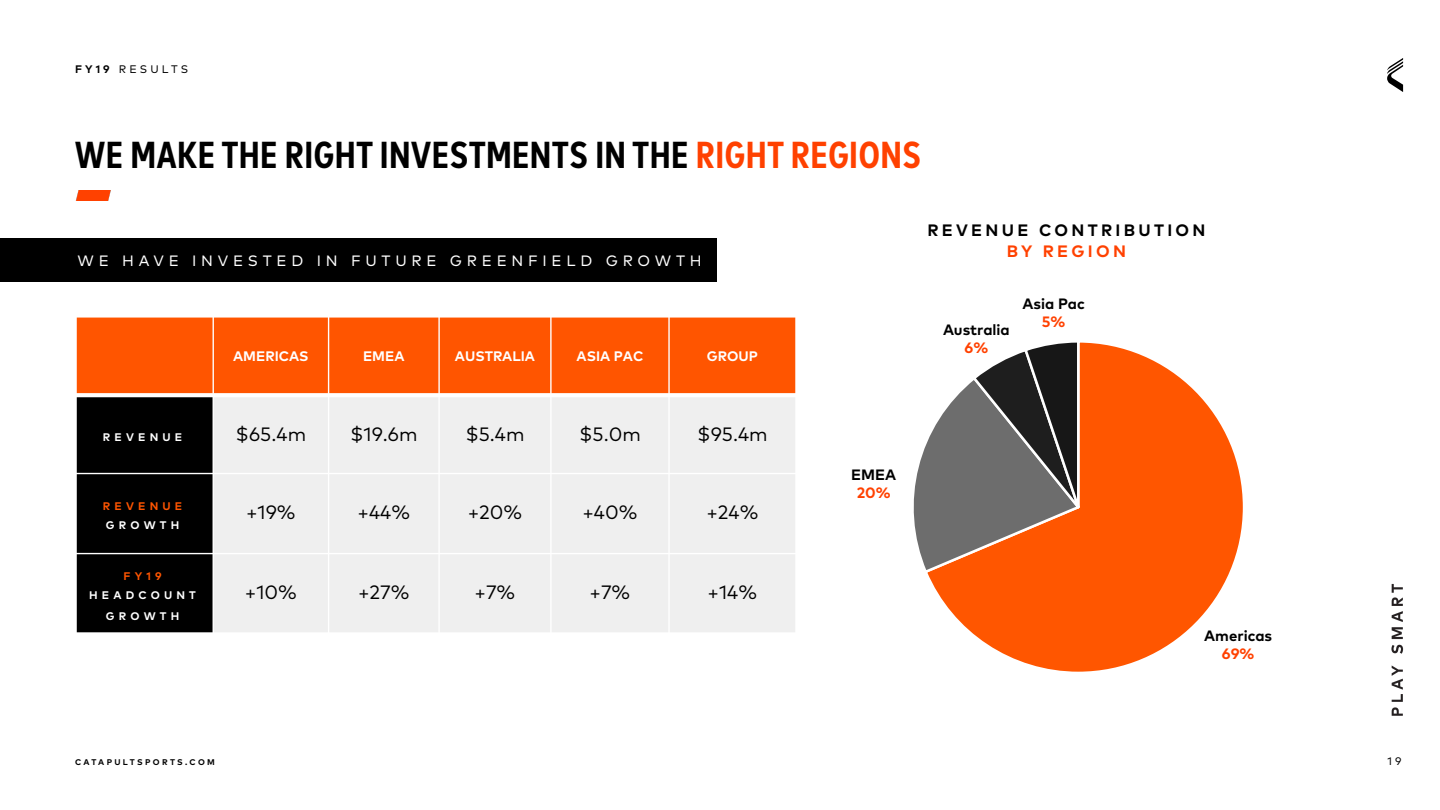
<style>
.page{position:relative;width:1440px;height:810px;background:#fff}
.page>*{position:absolute;margin:0;border:0;box-sizing:border-box;transform-origin:0 0}
.t1{font:700 condensed 37.5px "Mark Pro";letter-spacing:.025em;color:#000}
.t2{font:19.27px "Mark Pro";letter-spacing:.005em;color:#000}
.t3{font:700 16.5px "Mark Pro";letter-spacing:.2em;color:#000}
.t4{font:700 16.5px "Mark Pro";letter-spacing:.2em;color:#ff4100}
.t5{font:15px "Mark Pro";letter-spacing:.315em;color:#fff}
.t6{font:700 15px "Mark Pro";color:#000}
.t7{font:700 15px "Mark Pro";color:#ff4100}
.t8{font:700 13.8px "Mark Pro";color:#fff}
.t9{font:700 11.02px/20.7px "Mark Pro";letter-spacing:.38em;color:#fff;text-align:center}
.t10{font:700 11.02px "Mark Pro";letter-spacing:.38em;color:#f50}
.t11{font:10.95px "Mark Pro";letter-spacing:.285em;color:#000}
.t12{font:700 8.25px "Mark Pro";letter-spacing:.285em;color:#000}
.s1{font-weight:700}
.s2{color:#ff4100}
</style>
<div class="page">
<svg style="left:1387px;top:58px;width:16px;height:34px"></svg>
<img style="left:1391px;top:584px;width:12px;height:132px">
<img style="left:76px;top:190px;width:35px;height:10px">
<svg style="left:928px;top:342px;width:315px;height:330px"></svg>
<svg style="left:913px;top:342px;width:172px;height:233px"></svg>
<div style="left:0;top:239px;width:717px;height:43px;background:#000"></div>
<div style="left:76px;top:317px;width:137px;height:78px;background:#f50"></div>
<div style="left:213px;top:317px;width:116px;height:78px;background:#f50"></div>
<div style="left:329px;top:317px;width:110px;height:78px;background:#f50"></div>
<div style="left:439px;top:317px;width:112px;height:78px;background:#f50"></div>
<div style="left:551px;top:317px;width:118px;height:78px;background:#f50"></div>
<div style="left:669px;top:317px;width:127px;height:78px;background:#f50"></div>
<div style="left:76px;top:395px;width:137px;height:79px;background:#000"></div>
<div style="left:213px;top:395px;width:116px;height:79px;background:#efefef"></div>
<div style="left:329px;top:395px;width:110px;height:79px;background:#efefef"></div>
<div style="left:439px;top:395px;width:112px;height:79px;background:#efefef"></div>
<div style="left:551px;top:395px;width:118px;height:79px;background:#efefef"></div>
<div style="left:669px;top:395px;width:127px;height:79px;background:#efefef"></div>
<div style="left:76px;top:474px;width:137px;height:80px;background:#000"></div>
<div style="left:213px;top:474px;width:116px;height:80px;background:#efefef"></div>
<div style="left:329px;top:474px;width:110px;height:80px;background:#efefef"></div>
<div style="left:439px;top:474px;width:112px;height:80px;background:#efefef"></div>
<div style="left:551px;top:474px;width:118px;height:80px;background:#efefef"></div>
<div style="left:669px;top:474px;width:127px;height:80px;background:#efefef"></div>
<div style="left:76px;top:554px;width:137px;height:79px;background:#000"></div>
<div style="left:213px;top:554px;width:116px;height:79px;background:#efefef"></div>
<div style="left:329px;top:554px;width:110px;height:79px;background:#efefef"></div>
<div style="left:439px;top:554px;width:112px;height:79px;background:#efefef"></div>
<div style="left:551px;top:554px;width:118px;height:79px;background:#efefef"></div>
<div style="left:669px;top:554px;width:127px;height:79px;background:#efefef"></div>
<hr style="left:213px;top:316px;width:1px;height:318px;background:#fff">
<hr style="left:328px;top:316px;width:1px;height:318px;background:#fff">
<hr style="left:438px;top:316px;width:2px;height:318px;background:#fff">
<hr style="left:550px;top:316px;width:2px;height:318px;background:#fff">
<hr style="left:668px;top:316px;width:2px;height:318px;background:#fff">
<svg style="left:77px;top:393px;width:718px;height:4px;fill:#fff"></svg>
<hr style="left:75px;top:473px;width:722px;height:1px;background:#fff">
<hr style="left:75px;top:553px;width:722px;height:1px;background:#fff">
<hr style="left:75px;top:316px;width:2px;height:318px;background:#fff">
<hr style="left:795px;top:316px;width:2px;height:318px;background:#fff">
<hr style="left:75px;top:316px;width:722px;height:2px;background:#fff">
<hr style="left:75px;top:632px;width:722px;height:2px;background:#fff">
<p class="t11" style="left:75px;top:61px;width:115px"><span class="s1">FY19</span> RESULTS</p>
<h1 class="t1" style="left:75px;top:127px;width:847px">WE MAKE THE RIGHT INVESTMENTS IN THE <span class="s2">RIGHT REGIONS</span></h1>
<p class="t5" style="left:78px;top:249px;width:626px">WE HAVE INVESTED IN FUTURE GREENFIELD GROWTH</p>
<p class="t8" style="left:233px;top:345px;width:77px">AMERICAS</p>
<p class="t8" style="left:363px;top:345px;width:43px">EMEA</p>
<p class="t8" style="left:455px;top:345px;width:82px">AUSTRALIA</p>
<p class="t8" style="left:577px;top:345px;width:68px">ASIA PAC</p>
<p class="t8" style="left:707px;top:345px;width:53px">GROUP</p>
<p class="t3" style="left:927px;top:218px;width:280px">REVENUE CONTRIBUTION</p>
<p class="t4" style="left:1007px;top:239px;width:121px">BY REGION</p>
<p class="t6" style="left:943px;top:318px;width:68px">Australia</p>
<p class="t7" style="left:965px;top:336px;width:25px">6%</p>
<p class="t6" style="left:1023px;top:292px;width:64px">Asia Pac</p>
<p class="t7" style="left:1042px;top:310px;width:25px">5%</p>
<p class="t9" style="left:103px;top:426px;width:81px">REVENUE</p>
<p class="t2" style="left:236px;top:420px;width:72px">$65.4m</p>
<p class="t2" style="left:350px;top:420px;width:69px">$19.6m</p>
<p class="t2" style="left:465px;top:420px;width:61px">$5.4m</p>
<p class="t2" style="left:579px;top:420px;width:63px">$5.0m</p>
<p class="t2" style="left:697px;top:420px;width:72px">$95.4m</p>
<p class="t10" style="left:103px;top:497px;width:81px">REVENUE</p>
<p class="t9" style="left:106px;top:514px;width:75px">GROWTH</p>
<p class="t2" style="left:246px;top:498px;width:51px">+19%</p>
<p class="t2" style="left:357px;top:498px;width:54px">+44%</p>
<p class="t2" style="left:468px;top:498px;width:56px">+20%</p>
<p class="t2" style="left:582px;top:498px;width:57px">+40%</p>
<p class="t2" style="left:706px;top:498px;width:54px">+24%</p>
<p class="t10" style="left:124px;top:568px;width:40px">FY19</p>
<p class="t9" style="left:89px;top:584px;width:108px">HEADCOUNT<br>GROWTH</p>
<p class="t2" style="left:245px;top:578px;width:53px">+10%</p>
<p class="t2" style="left:358px;top:578px;width:53px">+27%</p>
<p class="t2" style="left:475px;top:578px;width:42px">+7%</p>
<p class="t2" style="left:590px;top:578px;width:42px">+7%</p>
<p class="t2" style="left:708px;top:578px;width:51px">+14%</p>
<p class="t6" style="left:851px;top:463px;width:46px">EMEA</p>
<p class="t7" style="left:857px;top:481px;width:35px">20%</p>
<p class="t6" style="left:1204px;top:625px;width:69px">Americas</p>
<p class="t7" style="left:1222px;top:643px;width:34px">69%</p>
<p class="t12" style="left:75px;top:756px;width:141px">CATAPULTSPORTS.COM</p>
<p class="t11" style="left:1388px;top:753px;width:16px">1 9</p>
</div>
